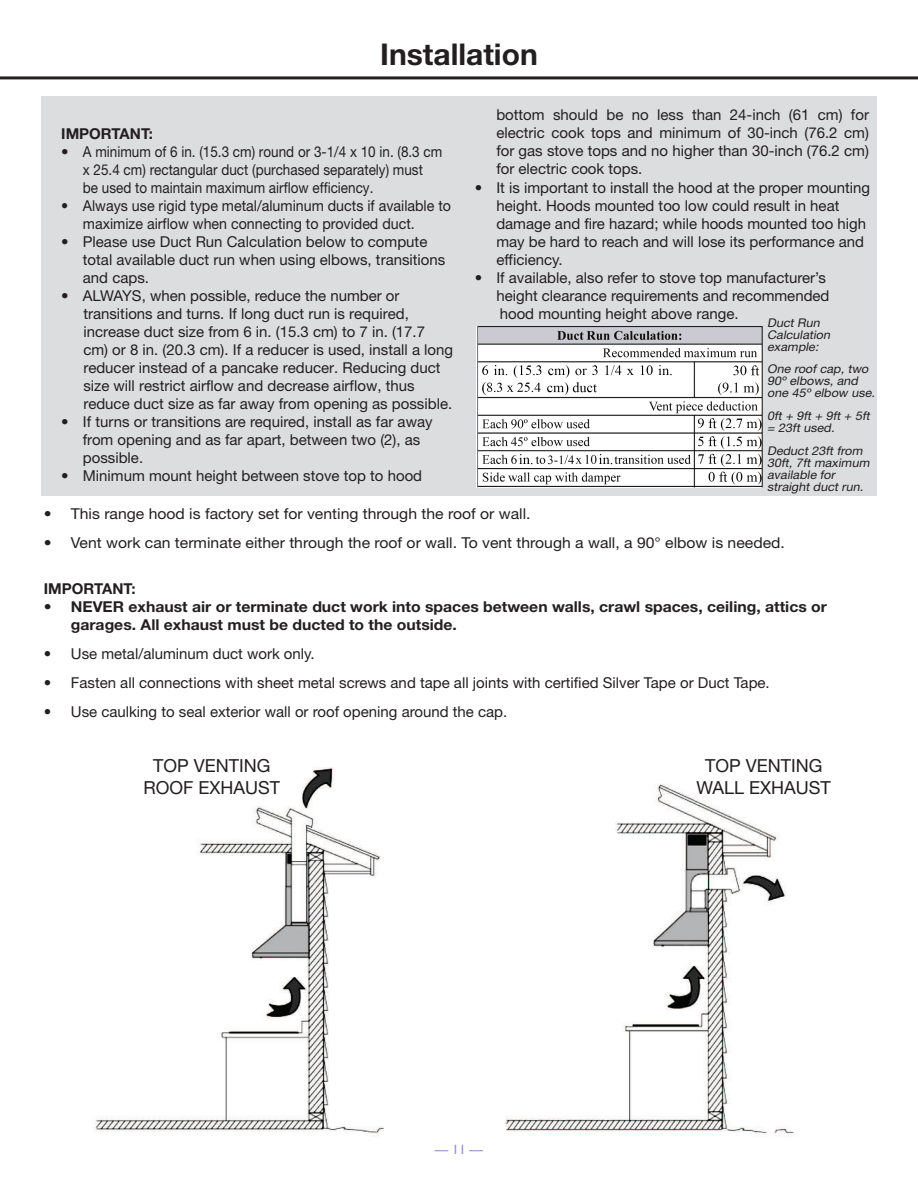
<style>
.page{position:relative;width:918px;height:1188px;background:#fff}
.page>*{position:absolute;margin:0;border:0;box-sizing:border-box;transform-origin:0 0}
.t1{font:700 30px "Helvetica Neue LT Std";color:#231f20}
.t2{font:18px/21.6px "Helvetica Neue LT Std";color:#231f20;text-align:center}
.B__body_copy{font:15px/18px "Helvetica Neue LT Std";color:#231f20}
.B__body_copy-2{font:15px "Helvetica Neue LT Std";color:#231f20;scale:1.05 1}
.B__body_copy-3{font:700 15px/18px "Helvetica Neue LT Std";color:#231f20;scale:1.05 1}
.B__body_copy-4{font:15px/18px "Helvetica Neue LT Std";color:#231f20;scale:.95 1}
.B__body_copy-5{font:700 15px "Helvetica Neue LT Std";color:#231f20}
.t3{font:13.5px "Gill Sans";color:#8e95c3}
.t4{font:italic 12px/12px "Helvetica Neue LT Std";color:#231f20;scale:1.05 1}
</style>
<div class="page">
<hr style="left:0;top:76px;width:918px;height:3px;background:#231f20">
<img style="left:95px;top:767px;width:699px;height:369px">
<div style="left:41px;top:96px;width:836px;height:399px;background:#dcdddf"></div>
<img style="left:477px;top:327px;width:286px;height:161px">
<p class="t1" style="left:380px;top:35px;width:159px">Installation</p>
<p class="B__body_copy-5" style="left:61px;top:124px;width:93px">IMPORTANT:</p>
<p class="B__body_copy" style="left:83px;top:142px;width:361px;text-indent:-22px">• A minimum of 6 in. (15.3 cm) round or 3-1/4 x 10 in. (8.3 cm x 25.4 cm) rectangular duct (purchased separately) must<br>be used to maintain maximum airflow efficiency.</p>
<p class="B__body_copy-4" style="left:83px;top:196px;width:389px;text-indent:-22px">• Always use rigid type metal/aluminum ducts if available to maximize airflow when connecting to provided duct.</p>
<p class="B__body_copy" style="left:83px;top:232px;width:364px;text-indent:-22px">• Please use Duct Run Calculation below to compute total available duct run when using elbows, transitions and caps.</p>
<p class="B__body_copy" style="left:83px;top:286px;width:371px;text-indent:-22px">• ALWAYS, when possible, reduce the number or transitions and turns. If long duct run is required, increase duct size from 6 in. (15.3 cm) to 7 in. (17.7 cm) or 8 in. (20.3 cm). If a reducer is used, install a long reducer instead of a pancake reducer. Reducing duct size will restrict airflow and decrease airflow, thus reduce duct size as far away from opening as possible.</p>
<p class="B__body_copy" style="left:83px;top:412px;width:351px;text-indent:-22px">• If turns or transitions are required, install as far away from opening and as far apart, between two (2), as possible.</p>
<p class="B__body_copy" style="left:61px;top:466px;width:362px">• Minimum mount height between stove top to hood</p>
<p class="B__body_copy" style="left:496px;top:105px;width:374px;text-align:justify">bottom should be no less than 24-inch (61 cm) for electric cook tops and minimum of 30-inch (76.2 cm) for gas stove tops and no higher than 30-inch (76.2 cm) for electric cook tops.</p>
<p class="B__body_copy" style="left:496px;top:179px;width:375px;text-indent:-22px">• It is important to install the hood at the proper mounting height. Hoods mounted too low could result in heat damage and fire hazard; while hoods mounted too high may be hard to reach and will lose its performance and efficiency.</p>
<p class="B__body_copy" style="left:475px;top:269px;width:356px;text-align:right">• If available, also refer to stove top manufacturer’s height clearance requirements and recommended</p>
<p class="B__body_copy" style="left:500px;top:305px;width:240px">hood mounting height above range.</p>
<p class="t4" style="left:767px;top:316px;width:64px">Duct Run<br>Calculation example:</p>
<p class="t4" style="left:767px;top:363px;width:106px">One roof cap, two<br>90º elbows, and one 45º elbow use.</p>
<p class="t4" style="left:767px;top:410px;width:101px">0ft + 9ft + 9ft + 5ft = 23ft used.</p>
<p class="t4" style="left:767px;top:445px;width:101px">Deduct 23ft from<br>30ft, 7ft maximum available for straight duct run.</p>
<p class="B__body_copy-2" style="left:44px;top:505px;width:465px">• This range hood is factory set for venting through the roof or wall.</p>
<p class="B__body_copy-2" style="left:44px;top:533px;width:707px">• Vent work can terminate either through the roof or wall. To vent through a wall, a 90° elbow is needed.</p>
<p class="B__body_copy-5" style="left:44px;top:580px;width:93px">IMPORTANT:</p>
<p class="B__body_copy-3" style="left:71px;top:598px;width:722px;text-indent:-27px">• NEVER exhaust air or terminate duct work into spaces between walls, crawl spaces, ceiling, attics or garages. All exhaust must be ducted to the outside.</p>
<p class="B__body_copy" style="left:44px;top:645px;width:272px">• Use metal/aluminum duct work only.</p>
<p class="B__body_copy" style="left:44px;top:673px;width:727px">• Fasten all connections with sheet metal screws and tape all joints with certified Silver Tape or Duct Tape.</p>
<p class="B__body_copy" style="left:44px;top:702px;width:465px">• Use caulking to seal exterior wall or roof opening around the cap.</p>
<p class="t2" style="left:143px;top:755px;width:138px">TOP VENTING<br>ROOF EXHAUST</p>
<p class="t2" style="left:696px;top:755px;width:136px">TOP VENTING<br>WALL EXHAUST</p>
<p class="t3" style="left:435px;top:1142px;width:50px">— 11 —</p>
</div>
